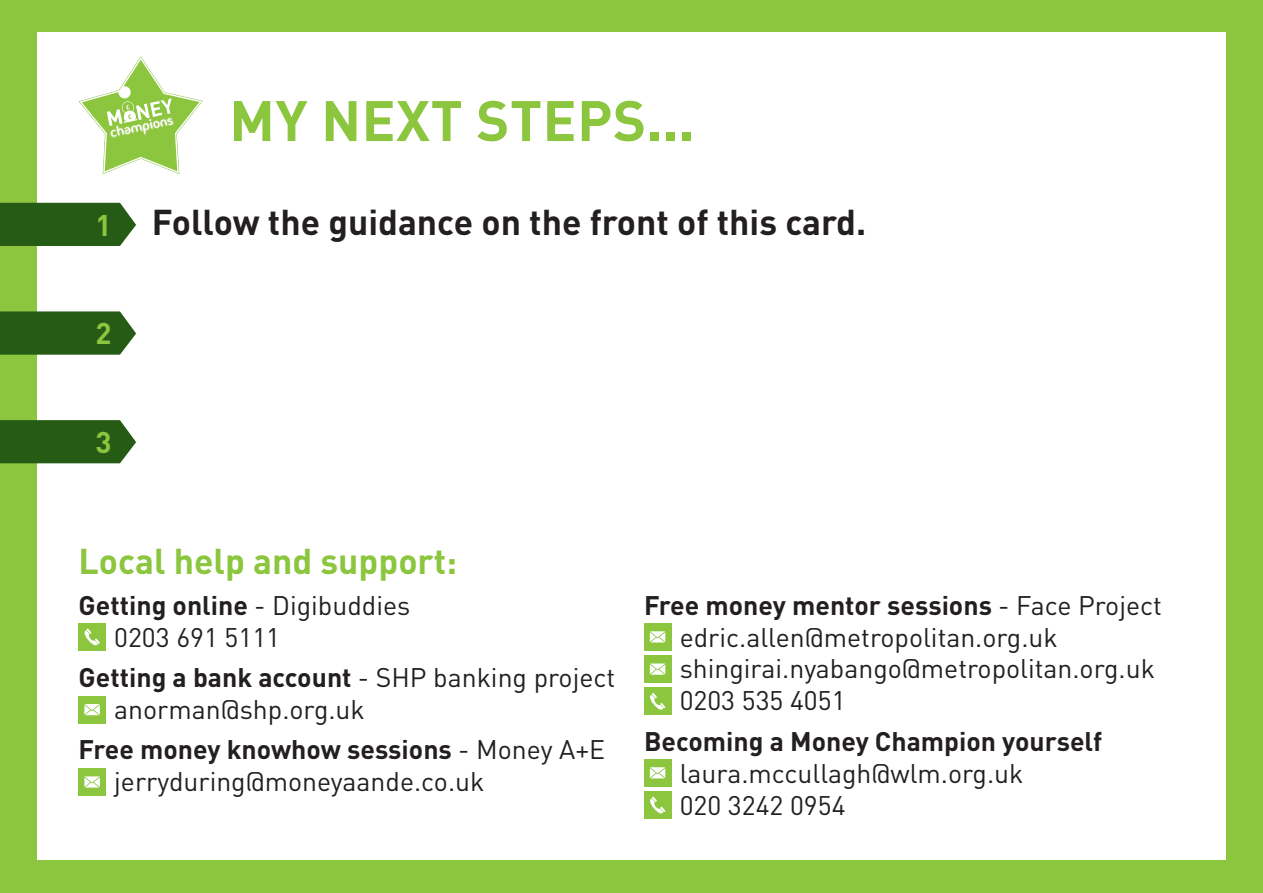
<style>
.page{position:relative;width:1263px;height:893px;background:#fff}
.page>*{position:absolute;margin:0;border:0;box-sizing:border-box;transform-origin:0 0}
.t1{font:700 56.1px "DINOT";letter-spacing:.01em;color:#8bc63e}
.t2{font:700 35.4px "DINOT";color:#231f20}
.t3{font:700 35.4px "DINOT";color:#8bc63e}
.t4{font:700 29.55px "DINOT";color:#8bc63e}
.t5{font:26.55px/32px "DINOT";color:#231f20}
.t6{font:700 26.55px "DINOT";color:#231f20}
.s1{font-weight:400}
</style>
<div class="page">
<div style="left:1226px;top:0;width:37px;height:893px;background:#8bc63e"></div>
<div style="left:0;top:860px;width:1263px;height:33px;background:#8bc63e"></div>
<div style="left:0;top:0;width:1263px;height:31px;background:#8bc63e"></div>
<div style="left:0;top:0;width:37px;height:893px;background:#8bc63e"></div>
<svg style="left:79px;top:56px;width:124px;height:118px"></svg>
<div style="left:0;top:203px;width:136px;height:43px;background:#265b15"></div>
<svg style="left:0;top:311px;width:136px;height:44px;background:#356725"></svg>
<svg style="left:0;top:420px;width:136px;height:43px;background:#336423"></svg>
<div style="left:644px;top:623px;width:27px;height:27px;background:#8bc63e"></div>
<svg style="left:650px;top:631px;width:15px;height:11px"></svg>
<div style="left:644px;top:656px;width:27px;height:27px;background:#8bc63e"></div>
<svg style="left:650px;top:663px;width:15px;height:12px"></svg>
<div style="left:644px;top:759px;width:27px;height:27px;background:#8bc63e"></div>
<svg style="left:650px;top:767px;width:15px;height:11px"></svg>
<div style="left:79px;top:696px;width:27px;height:27px;background:#8bc63e"></div>
<svg style="left:84px;top:704px;width:16px;height:11px"></svg>
<div style="left:79px;top:768px;width:27px;height:27px;background:#8bc63e"></div>
<svg style="left:84px;top:776px;width:16px;height:12px"></svg>
<div style="left:79px;top:623px;width:27px;height:27px;background:#8bc63e"></div>
<svg style="left:84px;top:628px;width:16px;height:18px"></svg>
<div style="left:644px;top:688px;width:27px;height:27px;background:#8bc63e"></div>
<svg style="left:650px;top:693px;width:15px;height:17px"></svg>
<div style="left:644px;top:791px;width:27px;height:28px;background:#8bc63e"></div>
<svg style="left:650px;top:796px;width:15px;height:18px"></svg>
<p class="t1" style="left:229px;top:84px;width:467px">MY NEXT STEPS...</p>
<p class="t4" style="left:95px;top:206px;width:18px">1</p>
<p class="t2" style="left:152px;top:199px;width:716px">Follow the guidance on the front of this card.</p>
<p class="t4" style="left:95px;top:314px;width:18px">2</p>
<p class="t4" style="left:95px;top:423px;width:18px">3</p>
<p class="t3" style="left:79px;top:538px;width:380px">Local help and support:</p>
<p class="t6" style="left:79px;top:588px;width:333px">Getting online <span class="s1">- Digibuddies</span></p>
<p class="t5" style="left:114px;top:620px;width:167px">0203 691 5111</p>
<p class="t6" style="left:79px;top:660px;width:538px">Getting a bank account <span class="s1">- SHP banking project</span></p>
<p class="t5" style="left:114px;top:693px;width:252px">anorman@shp.org.uk</p>
<p class="t6" style="left:79px;top:732px;width:528px">Free money knowhow sessions <span class="s1">- Money A+E</span></p>
<p class="t5" style="left:114px;top:765px;width:372px">jerryduring@moneyaande.co.uk</p>
<p class="t6" style="left:644px;top:588px;width:519px">Free money mentor sessions <span class="s1">- Face Project</span></p>
<p class="t5" style="left:680px;top:620px;width:380px">edric.allen@metropolitan.org.uk</p>
<p class="t5" style="left:680px;top:652px;width:477px">shingirai.nyabango@metropolitan.org.uk<br>0203 535 4051</p>
<p class="t6" style="left:644px;top:724px;width:460px">Becoming a Money Champion yourself</p>
<p class="t5" style="left:680px;top:757px;width:345px">laura.mccullagh@wlm.org.uk<br>020 3242 0954</p>
</div>
